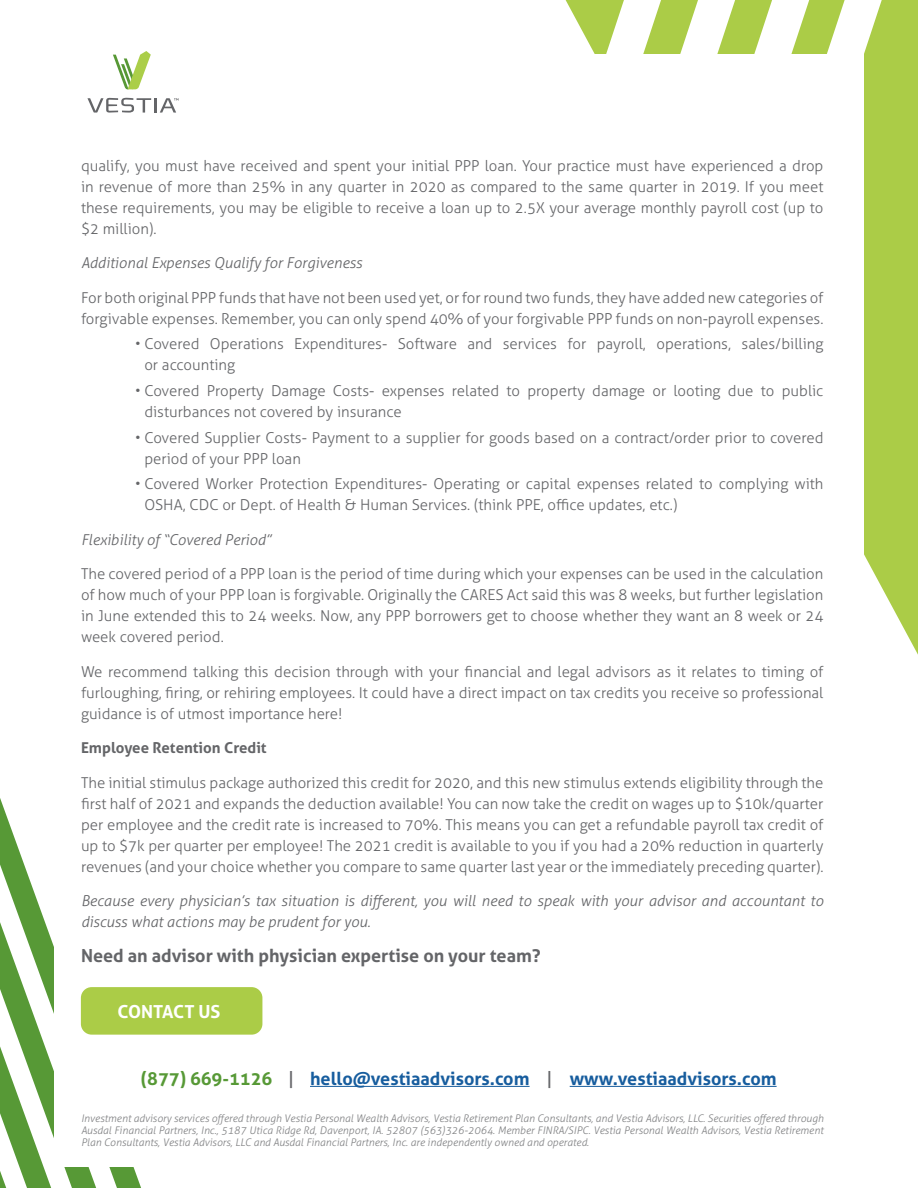
<style>
.page{position:relative;width:918px;height:1188px;background:#fff}
.page>*{position:absolute;margin:0;border:0;box-sizing:border-box;transform-origin:0 0}
.t1{font:700 18px "Aller";color:#175d9e}
.t2{font:700 18px "Aller";color:#646568}
.t3{font:700 18px "Aller";color:#fff}
.Body{font:300 15px/21px "Aller";color:#646568}
.t4{font:italic 300 15px/21px "Aller";color:#646568}
.t5{font:700 15px "Aller";color:#646568}
.t6{font:italic 300 10.5px/12px "Aller";color:#838486;text-align:justify}
.s1{color:#579936}
.s2{font-weight:400;color:#646568}
</style>
<div class="page">
<svg style="left:566px;top:0;width:352px;height:655px;background:#b4d25c"></svg>
<svg style="left:0;top:798px;width:141px;height:390px"></svg>
<div style="left:54px;top:54px;width:810px;height:1112px;background:#fff"></div>
<svg style="left:113px;top:51px;width:38px;height:38px"></svg>
<hr style="left:154px;top:98px;width:3px;height:15px;background:#646568">
<svg style="left:87px;top:98px;width:64px;height:15px"></svg>
<svg style="left:160px;top:98px;width:19px;height:15px"></svg>
<svg style="left:606px;top:0;width:276px;height:458px"></svg>
<hr style="left:310px;top:1086px;width:220px;height:1px;background:#175d9e">
<hr style="left:570px;top:1086px;width:207px;height:1px;background:#175d9e">
<div style="left:81px;top:987px;width:181px;height:48px;background:#abcc47;border-radius:11px"></div>
<p class="Body" style="left:81px;top:155px;width:744px;text-align:justify">qualify, you must have received and spent your initial PPP loan. Your practice must have experienced a drop in revenue of more than 25% in any quarter in 2020 as compared to the same quarter in 2019. If you meet these requirements, you may be eligible to receive a loan up to 2.5X your average monthly payroll cost (up to $2 million).</p>
<p class="t4" style="left:81px;top:253px;width:283px">Additional Expenses Qualify for Forgiveness</p>
<p class="Body" style="left:81px;top:287px;width:744px">For both original PPP funds that have not been used yet, or for round two funds, they have added new categories of forgivable expenses. Remember, you can only spend 40% of your forgivable PPP funds on non-payroll expenses.</p>
<p class="Body" style="left:144px;top:334px;width:681px;text-indent:-9px">• Covered Operations Expenditures- Software and services for payroll, operations, sales/billing or accounting</p>
<p class="Body" style="left:144px;top:380px;width:681px;text-indent:-9px">• Covered Property Damage Costs- expenses related to property damage or looting due to public disturbances not covered by insurance</p>
<p class="Body" style="left:144px;top:427px;width:681px;text-indent:-9px">• Covered Supplier Costs- Payment to a supplier for goods based on a contract/order prior to covered period of your PPP loan</p>
<p class="Body" style="left:144px;top:473px;width:681px;text-indent:-9px">• Covered Worker Protection Expenditures- Operating or capital expenses related to complying with<br>OSHA, CDC or Dept. of Health &amp; Human Services. (think PPE, office updates, etc.)</p>
<p class="t4" style="left:81px;top:529px;width:192px">Flexibility of “Covered Period”</p>
<p class="Body" style="left:81px;top:563px;width:744px;text-align:justify">The covered period of a PPP loan is the period of time during which your expenses can be used in the calculation of how much of your PPP loan is forgivable. Originally the CARES Act said this was 8 weeks, but further legislation in June extended this to 24 weeks. Now, any PPP borrowers get to choose whether they want an 8 week or 24 week covered period.</p>
<p class="Body" style="left:81px;top:661px;width:744px;text-align:justify">We recommend talking this decision through with your financial and legal advisors as it relates to timing of furloughing, firing, or rehiring employees. It could have a direct impact on tax credits you receive so professional guidance is of utmost importance here!</p>
<p class="t5" style="left:81px;top:739px;width:187px">Employee Retention Credit</p>
<p class="Body" style="left:81px;top:772px;width:744px;text-align:justify">The initial stimulus package authorized this credit for 2020, and this new stimulus extends eligibility through the first half of 2021 and expands the deduction available! You can now take the credit on wages up to $10k/quarter per employee and the credit rate is increased to 70%. This means you can get a refundable payroll tax credit of up to $7k per quarter per employee! The 2021 credit is available to you if you had a 20% reduction in quarterly revenues (and your choice whether you compare to same quarter last year or the immediately preceding quarter).</p>
<p class="t4" style="left:81px;top:890px;width:744px">Because every physician’s tax situation is different, you will need to speak with your advisor and accountant to discuss what actions may be prudent for you.</p>
<p class="t2" style="left:81px;top:944px;width:461px">Need an advisor with physician expertise on your team?</p>
<p class="t3" style="left:118px;top:1001px;width:104px">CONTACT US</p>
<p class="t1" style="left:141px;top:1068px;width:637px"><span class="s1">(877) 669-1126</span> <span class="s2">|</span> hello@vestiaadvisors.com <span class="s2">|</span> www.vestiaadvisors.com</p>
<p class="t6" style="left:81px;top:1113px;width:744px">Investment advisory services offered through Vestia Personal Wealth Advisors, Vestia Retirement Plan Consultants, and Vestia Advisors, LLC. Securities offered through Ausdal Financial Partners, Inc., 5187 Utica Ridge Rd, Davenport, IA. 52807 (563)326-2064. Member FINRA/SIPC. Vestia Personal Wealth Advisors, Vestia Retirement Plan Consultants, Vestia Advisors, LLC and Ausdal Financial Partners, Inc. are independently owned and operated.</p>
</div>
